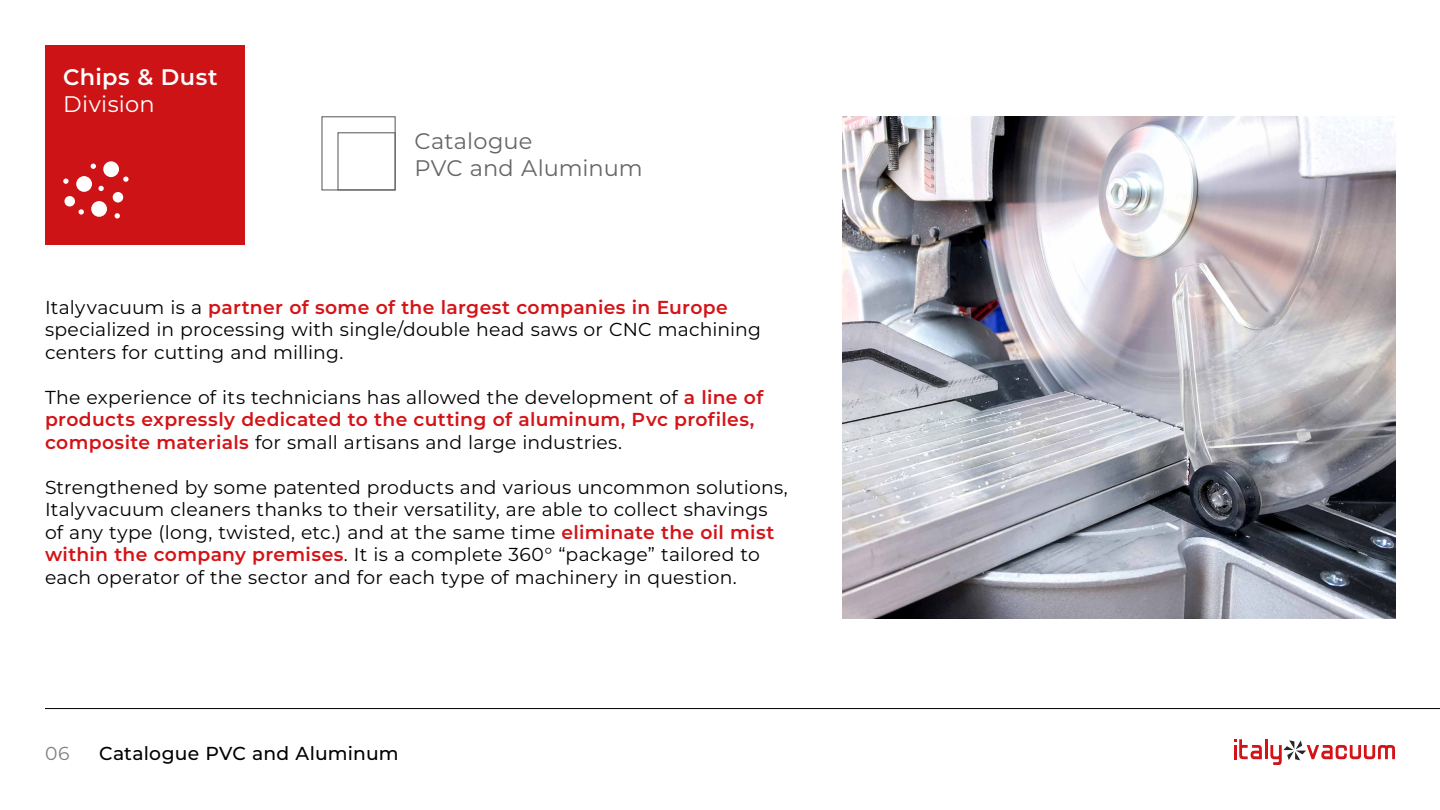
<style>
.page{position:relative;width:1440px;height:810px;background:#fff}
.page>*{position:absolute;margin:0;border:0;box-sizing:border-box;transform-origin:0 0}
.t1{font:22.5px/27px "Montserrat";color:#666}
.t2{font:600 22.5px "Montserrat";letter-spacing:.025em;color:#fff}
.t3{font:22.5px "Montserrat";letter-spacing:.015em;color:#fff}
.t4{font:18.75px/22.5px "Montserrat";letter-spacing:.01em;color:#000}
.t5{font:500 18.75px "Montserrat";letter-spacing:.01em;color:#000}
.t6{font:18.75px "Montserrat";color:#808080}
.s1{font-weight:600;color:#d41317}
</style>
<div class="page">
<svg style="left:1234px;top:739px;width:28px;height:20px"></svg>
<hr style="left:1265px;top:739px;width:3px;height:20px;background:#d41317">
<svg style="left:1270px;top:740px;width:125px;height:25px"></svg>
<img style="left:842px;top:116px;width:553px;height:503px">
<hr style="left:45px;top:708px;width:1395px;height:1px;background:#000">
<div style="left:45px;top:45px;width:199px;height:199px;background:#cd1316"></div>
<div style="left:321px;top:116px;width:75px;height:75px;border:1px solid #666"></div>
<div style="left:337px;top:132px;width:59px;height:59px;border:1px solid #666"></div>
<svg style="left:63px;top:161px;width:66px;height:58px"></svg>
<p class="t2" style="left:63px;top:62px;width:156px">Chips &amp; Dust</p>
<p class="t3" style="left:63px;top:89px;width:93px">Division</p>
<p class="t1" style="left:414px;top:127px;width:230px">Catalogue<br>PVC and Aluminum</p>
<p class="t4" style="left:45px;top:295px;width:717px">Italyvacuum is a <span class="s1">partner of some of the largest companies in Europe </span>specialized in processing with single/double head saws or CNC machining centers for cutting and milling.</p>
<p class="t4" style="left:45px;top:385px;width:720px">The experience of its technicians has allowed the development of <span class="s1">a line of products expressly dedicated to the cutting of aluminum, Pvc profiles, composite materials</span> for small artisans and large industries.</p>
<p class="t4" style="left:45px;top:475px;width:744px">Strengthened by some patented products and various uncommon solutions, Italyvacuum cleaners thanks to their versatility, are able to collect shavings of any type (long, twisted, etc.) and at the same time <span class="s1">eliminate the oil mist within the company premises</span>. It is a complete 360° “package” tailored to each operator of the sector and for each type of machinery in question.</p>
<p class="t6" style="left:45px;top:741px;width:26px">06</p>
<p class="t5" style="left:99px;top:741px;width:301px">Catalogue PVC and Aluminum</p>
</div>
